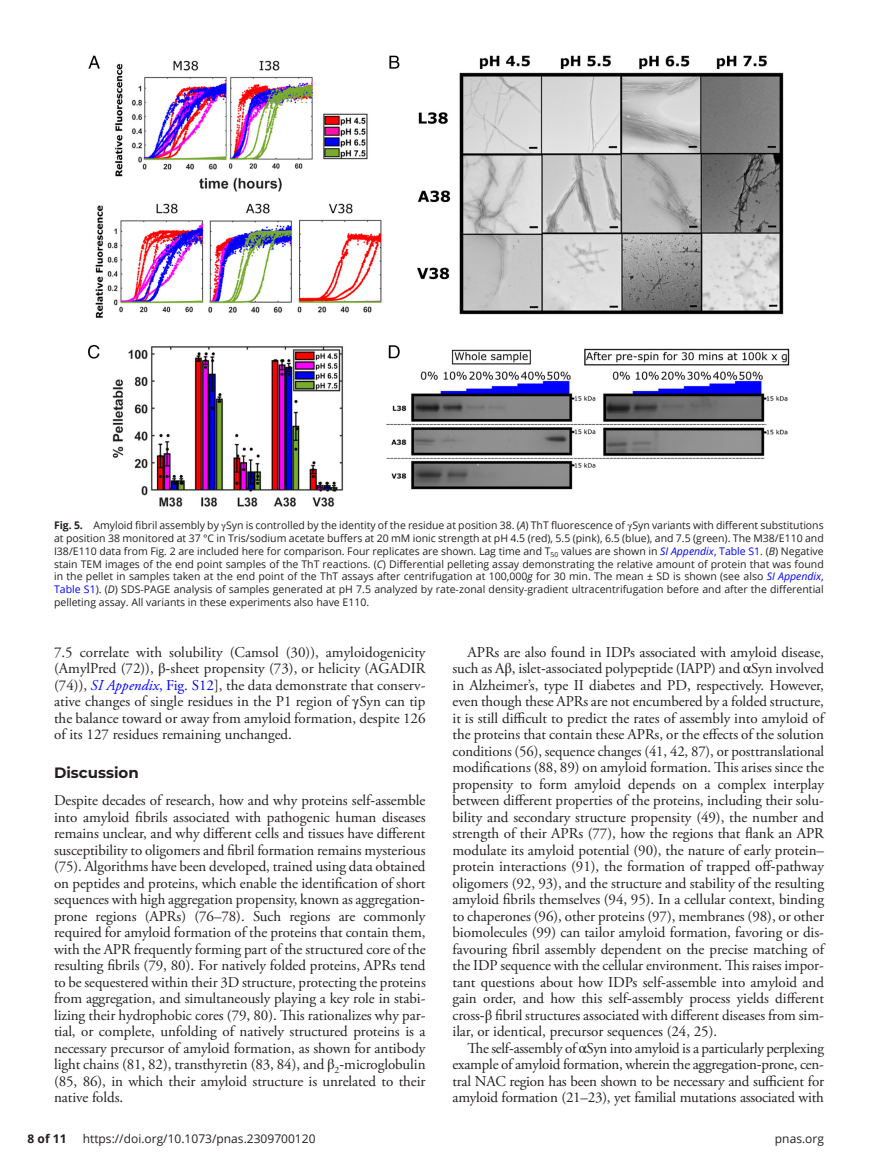
<style>
.page{position:relative;width:878px;height:1175px;background:#fff}
.page>*{position:absolute;margin:0;border:0;box-sizing:border-box;transform-origin:0 0}
.t1{font:15px/16.5px "Adobe Garamond Pro";letter-spacing:-.005em;color:#231f20;text-align:justify}
.t2{font:700 15px "Montserrat";color:#231f20}
.t3{font:12px "Open Sans";color:#231f20}
.t4{font:700 12px "Open Sans";color:#231f20}
.t5{font:10.5px/12.8px "Open Sans";color:#231f20;text-align:justify}
.s1{font-weight:700}
.s2{font-family:"STIX"}
.s3{font-style:italic}
.s4{font-style:italic;color:#00f}
.s5{color:#00f}
</style>
<div class="page">
<img style="left:88px;top:55px;width:702px;height:452px">
<p class="t5" style="left:54px;top:519px;width:771px"><span class="s1">Fig. 5.</span> Amyloid fibril assembly by <span class="s2">γ</span>Syn is controlled by the identity of the residue at position 38. (<span class="s3">A</span>) ThT fluorescence of <span class="s2">γ</span>Syn variants with different substitutions at position 38 monitored at 37 °C in Tris/sodium acetate buffers at 20 mM ionic strength at pH 4.5 (red), 5.5 (pink), 6.5 (blue), and 7.5 (green). The M38/E110 and I38/E110 data from Fig. 2 are included here for comparison. Four replicates are shown. Lag time and T<sub>50</sub> values are shown in <span class="s4">SI Appendix</span><span class="s5">, Table S1</span>. (<span class="s3">B</span>) Negative stain TEM images of the end point samples of the ThT reactions. (<span class="s3">C</span>) Differential pelleting assay demonstrating the relative amount of protein that was found in the pellet in samples taken at the end point of the ThT assays after centrifugation at 100,000<span class="s3">g</span> for 30 min. The mean ± SD is shown (see also <span class="s4">SI Appendix</span><span class="s5">, Table S1</span>). (<span class="s3">D</span>) SDS<span class="s2">-</span>PAGE analysis of samples generated at pH 7.5 analyzed by rate<span class="s2">-</span>zonal density<span class="s2">-</span>gradient ultracentrifugation before and after the differential pelleting assay. All variants in these experiments also have E110.</p>
<p class="t1" style="left:54px;top:644px;width:373px">7.5 correlate with solubility (Camsol (30)), amyloidogenicity (AmylPred (72)), <span class="s2">β-</span>sheet propensity (73), or helicity (AGADIR (74)), <span class="s4">SI Appendix</span><span class="s5">, Fig. S12</span>], the data demonstrate that conserv&shy;ative changes of single residues in the P1 region of <span class="s2">γ</span>Syn can tip the balance toward or away from amyloid formation, despite 126 of its 127 residues remaining unchanged.</p>
<p class="t2" style="left:54px;top:762px;width:86px">Discussion</p>
<p class="t1" style="left:54px;top:792px;width:373px">Despite decades of research, how and why proteins self<span class="s2">-</span>assemble into amyloid fibrils associated with pathogenic human diseases remains unclear, and why different cells and tissues have different susceptibility to oligomers and fibril formation remains mysterious (75). Algorithms have been developed, trained using data obtained on peptides and proteins, which enable the identification of short sequences with high aggregation propensity, known as aggregation&shy;prone regions (APRs) (76–78). Such regions are commonly required for amyloid formation of the proteins that contain them, with the APR frequently forming part of the structured core of the resulting fibrils (79, 80). For natively folded proteins, APRs tend to be sequestered within their 3D structure, protecting the proteins from aggregation, and simultaneously playing a key role in stabi&shy;lizing their hydrophobic cores (79, 80). This rationalizes why par&shy;tial, or complete, unfolding of natively structured proteins is a necessary precursor of amyloid formation, as shown for antibody light chains (81, 82), transthyretin (83, 84), and <span class="s2">β</span><sub>2</sub><span class="s2">-</span>microglobulin (85, 86), in which their amyloid structure is unrelated to their native folds.</p>
<p class="t1" style="left:452px;top:644px;width:373px;text-indent:15px">APRs are also found in IDPs associated with amyloid disease, such as A<span class="s2">β</span>, islet<span class="s2">-</span>associated polypeptide (IAPP) and <span class="s2">α</span>Syn involved in Alzheimer’s, type II diabetes and PD, respectively. However, even though these APRs are not encumbered by a folded structure, it is still difficult to predict the rates of assembly into amyloid of the proteins that contain these APRs, or the effects of the solution conditions (56), sequence changes (41, 42, 87), or posttranslational modifications (88, 89) on amyloid formation. This arises since the propensity to form amyloid depends on a complex interplay between different properties of the proteins, including their solu&shy;bility and secondary structure propensity (49), the number and strength of their APRs (77), how the regions that flank an APR modulate its amyloid potential (90), the nature of early protein– protein interactions (91), the formation of trapped off<span class="s2">-</span>pathway oligomers (92, 93), and the structure and stability of the resulting amyloid fibrils themselves (94, 95). In a cellular context, binding to chaperones (96), other proteins (97), membranes (98), or other biomolecules (99) can tailor amyloid formation, favoring or dis&shy;favouring fibril assembly dependent on the precise matching of the IDP sequence with the cellular environment. This raises impor&shy;tant questions about how IDPs self<span class="s2">-</span>assemble into amyloid and gain order, and how this self<span class="s2">-</span>assembly process yields different cross<span class="s2">-β</span> fibril structures associated with different diseases from sim&shy;ilar, or identical, precursor sequences (24, 25).</p>
<p class="t1" style="left:452px;top:1040px;width:373px;text-indent:15px">The self<span class="s2">-</span>assembly of <span class="s2">α</span>Syn into amyloid is a particularly perplexing example of amyloid formation, wherein the aggregation<span class="s2">-</span>prone, cen&shy;tral NAC region has been shown to be necessary and sufficient for amyloid formation (21–23), yet familial mutations associated with</p>
<p class="t4" style="left:28px;top:1130px;width:40px">8 of 11</p>
<p class="t3" style="left:83px;top:1130px;width:234px">https://doi.org/10.1073/pnas.2309700120</p>
<p class="t3" style="left:774px;top:1130px;width:51px">pnas.org</p>
</div>
